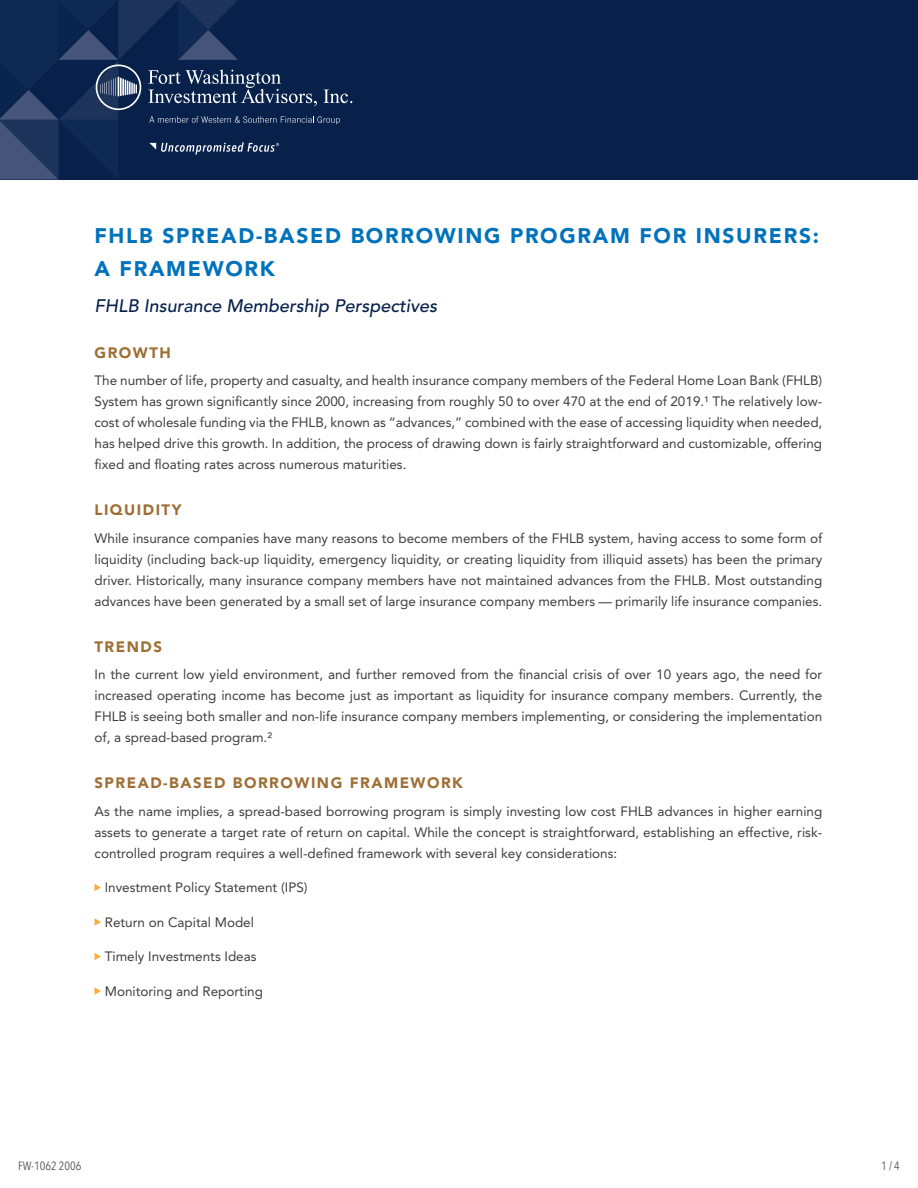
<style>
.page{position:relative;width:918px;height:1188px;background:#fff}
.page>*{position:absolute;margin:0;border:0;box-sizing:border-box;transform-origin:0 0}
.t1{font:900 21px/33px "Avenir LT Std";letter-spacing:.08em;color:#0072bc}
.t2{font:italic 500 18px "Avenir LT Std";color:#07214b}
.t3{font:900 15px "Avenir LT Std";letter-spacing:.1em;color:#9e6f34}
.t4{font:13.5px/21px "Avenir LT Std";color:#3e3e3f;text-align:justify}
.t5{font:condensed 12px "Avenir Next LT Pro";color:#57585a}
</style>
<div class="page">
<div style="left:0;top:0;width:918px;height:180px;background:#07214b"></div>
<svg style="left:94px;top:884px;width:7px;height:7px"></svg>
<svg style="left:94px;top:918px;width:7px;height:8px"></svg>
<svg style="left:94px;top:953px;width:7px;height:7px"></svg>
<svg style="left:94px;top:987px;width:7px;height:8px"></svg>
<svg style="left:0;top:0;width:352px;height:180px"></svg>
<h1 class="t1" style="left:94px;top:219px;width:726px">FHLB SPREAD-BASED BORROWING PROGRAM FOR INSURERS:<br>A FRAMEWORK</h1>
<h2 class="t2" style="left:94px;top:295px;width:344px">FHLB Insurance Membership Perspectives</h2>
<p class="t3" style="left:94px;top:343px;width:78px">GROWTH</p>
<p class="t4" style="left:94px;top:370px;width:729px">The number of life, property and casualty, and health insurance company members of the Federal Home Loan Bank (FHLB)<br>System has grown significantly since 2000, increasing from roughly 50 to over 470 at the end of 2019.¹ The relatively low&shy;cost of wholesale funding via the FHLB, known as “advances,” combined with the ease of accessing liquidity when needed, has helped drive this growth. In addition, the process of drawing down is fairly straightforward and customizable, offering fixed and floating rates across numerous maturities.</p>
<p class="t3" style="left:94px;top:501px;width:88px">LIQUIDITY</p>
<p class="t4" style="left:94px;top:528px;width:729px">While insurance companies have many reasons to become members of the FHLB system, having access to some form of liquidity (including back-up liquidity, emergency liquidity, or creating liquidity from illiquid assets) has been the primary driver. Historically, many insurance company members have not maintained advances from the FHLB. Most outstanding advances have been generated by a small set of large insurance company members — primarily life insurance companies.</p>
<p class="t3" style="left:94px;top:637px;width:69px">TRENDS</p>
<p class="t4" style="left:94px;top:664px;width:729px">In the current low yield environment, and further removed from the financial crisis of over 10 years ago, the need for increased operating income has become just as important as liquidity for insurance company members. Currently, the FHLB is seeing both smaller and non-life insurance company members implementing, or considering the implementation of, a spread-based program.²</p>
<p class="t3" style="left:94px;top:774px;width:370px">SPREAD-BASED BORROWING FRAMEWORK</p>
<p class="t4" style="left:94px;top:801px;width:729px">As the name implies, a spread-based borrowing program is simply investing low cost FHLB advances in higher earning assets to generate a target rate of return on capital. While the concept is straightforward, establishing an effective, risk&shy;controlled program requires a well-defined framework with several key considerations:</p>
<p class="t4" style="left:105px;top:877px;width:204px">Investment Policy Statement (IPS)</p>
<p class="t4" style="left:105px;top:912px;width:151px">Return on Capital Model</p>
<p class="t4" style="left:105px;top:946px;width:153px">Timely Investments Ideas</p>
<p class="t4" style="left:105px;top:981px;width:160px">Monitoring and Reporting</p>
<p class="t5" style="left:18px;top:1159px;width:65px">FW-1062 2006</p>
<p class="t5" style="left:881px;top:1159px;width:20px">1 / 4</p>
</div>
